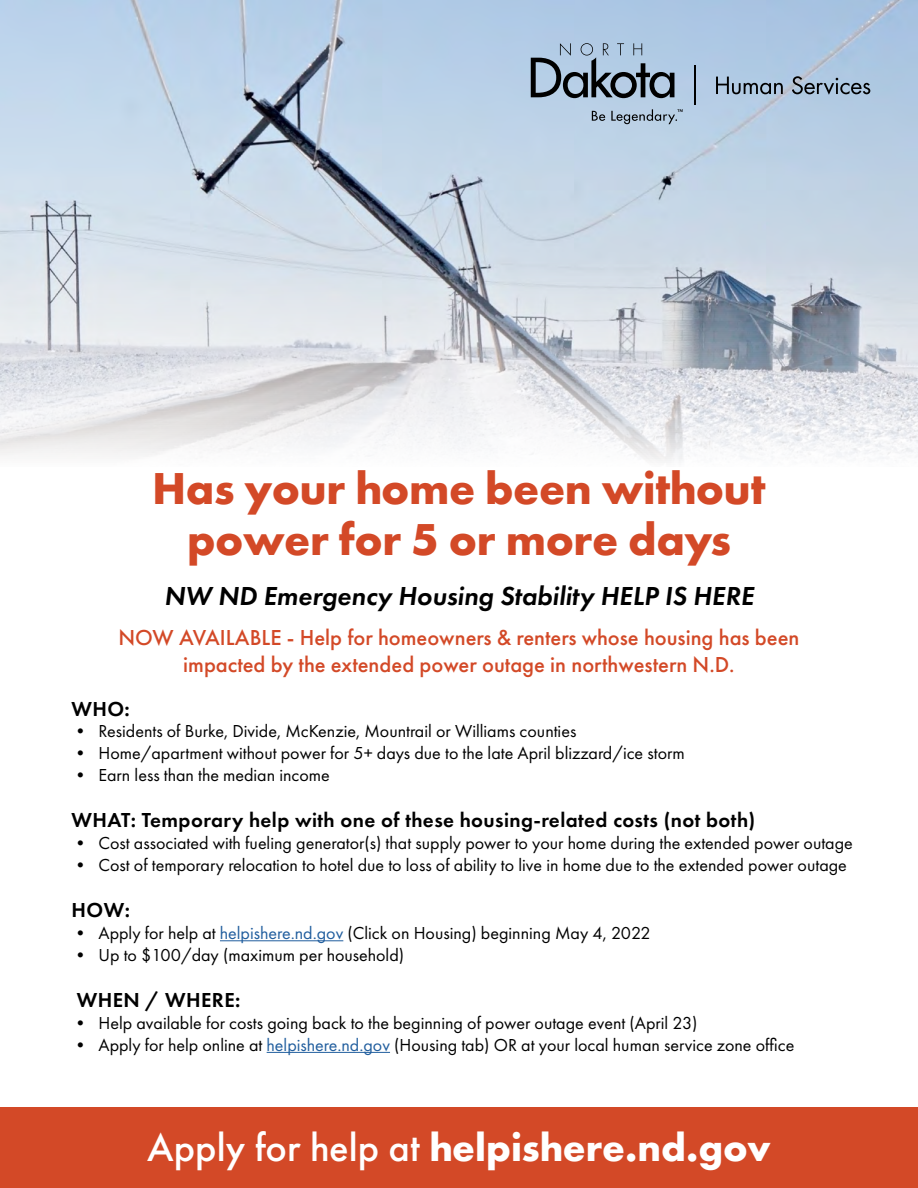
<style>
.page{position:relative;width:918px;height:1188px;background:#fff}
.page>*{position:absolute;margin:0;border:0;box-sizing:border-box;transform-origin:0 0}
.t1{font:700 46.35px/51px "Futura PT";letter-spacing:-.01em;color:#d34927;text-align:center}
.t2{font:700 40.5px "Futura PT";color:#fff}
.t3{font:italic 600 27px "Futura PT";color:#000}
.t4{font:500 22.5px/27px "Futura PT";color:#d34927;text-align:center}
.t5{font:600 21px "Futura PT";letter-spacing:.02em;color:#000}
.t6{font:18px "Futura PT";color:#000}
.s1{color:#215e9e}
.s2{font-weight:500}
</style>
<div class="page">
<div style="left:0;top:1108px;width:918px;height:80px;background:#d34927"></div>
<img style="left:0;top:0;width:918px;height:461px">
<hr style="left:694px;top:66px;width:1px;height:39px;background:#000">
<svg style="left:716px;top:77px;width:67px;height:17px"></svg>
<svg style="left:792px;top:76px;width:78px;height:19px"></svg>
<svg style="left:531px;top:43px;width:143px;height:55px;background:#8294a7"></svg>
<svg style="left:592px;top:111px;width:13px;height:10px"></svg>
<svg style="left:611px;top:109px;width:72px;height:15px"></svg>
<hr style="left:220px;top:940px;width:123px;height:1px;background:#215e9e">
<hr style="left:267px;top:1052px;width:123px;height:1px;background:#215e9e">
<h1 class="t1" style="left:152px;top:462px;width:615px">Has your home been without power for 5 or more days</h1>
<h3 class="t3" style="left:164px;top:578px;width:591px">NW ND Emergency Housing Stability HELP IS HERE</h3>
<p class="t4" style="left:119px;top:624px;width:682px">NOW AVAILABLE - Help for homeowners &amp; renters whose housing has been impacted by the extended power outage in northwestern N.D.</p>
<p class="t5" style="left:71px;top:696px;width:60px">WHO:</p>
<p class="t6" style="left:71px;top:721px;width:506px">• Residents of Burke, Divide, McKenzie, Mountrail or Williams counties</p>
<p class="t6" style="left:71px;top:742px;width:615px">• Home/apartment without power for 5+ days due to the late April blizzard/ice storm</p>
<p class="t6" style="left:71px;top:764px;width:260px">• Earn less than the median income</p>
<p class="t5" style="left:71px;top:807px;width:685px">WHAT: Temporary help with one of these housing-related costs (not both)</p>
<p class="t6" style="left:71px;top:832px;width:783px">• Cost associated with fueling generator(s) that supply power to your home during the extended power outage</p>
<p class="t6" style="left:71px;top:854px;width:777px">• Cost of temporary relocation to hotel due to loss of ability to live in home due to the extended power outage</p>
<p class="t5" style="left:71px;top:897px;width:60px">HOW:</p>
<p class="t6" style="left:71px;top:922px;width:581px">• Apply for help at <span class="s1">helpishere.nd.gov</span> (Click on Housing) beginning May 4, 2022</p>
<p class="t6" style="left:71px;top:944px;width:334px">• Up to $100/day (maximum per household)</p>
<p class="t5" style="left:77px;top:987px;width:165px">WHEN / WHERE:</p>
<p class="t6" style="left:71px;top:1012px;width:628px">• Help available for costs going back to the beginning of power outage event (April 23)</p>
<p class="t6" style="left:71px;top:1034px;width:724px">• Apply for help online at <span class="s1">helpishere.nd.gov</span> (Housing tab) OR at your local human service zone office</p>
<h2 class="t2" style="left:147px;top:1121px;width:625px"><span class="s2">Apply for help at</span> helpishere.nd.gov</h2>
</div>
